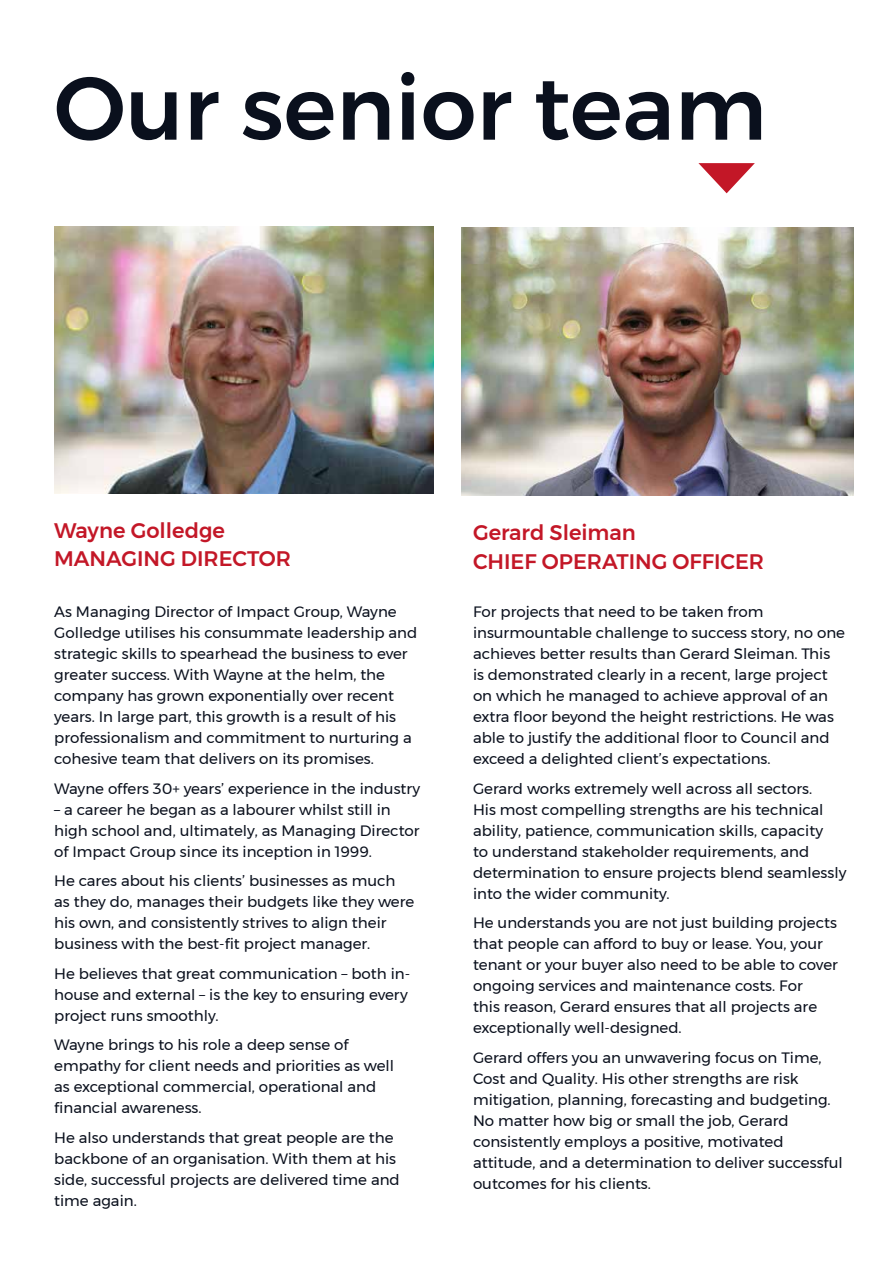
<style>
.page{position:relative;width:893px;height:1263px;background:#fff}
.page>*{position:absolute;margin:0;border:0;box-sizing:border-box;transform-origin:0 0}
.t1{font:500 88.5px "Montserrat";color:#0a101d}
.t2{font:500 21px/28.5px "Montserrat";color:#c31727}
.t3{font:15px/21px "Montserrat";color:#0a101d}
</style>
<div class="page">
<svg style="left:698px;top:163px;width:57px;height:30px"></svg>
<img style="left:54px;top:226px;width:380px;height:268px">
<img style="left:461px;top:228px;width:392px;height:268px">
<h1 class="t1" style="left:54px;top:72px;width:714px">Our senior team</h1>
<h2 class="t2" style="left:54px;top:517px;width:238px">Wayne Golledge<br>MANAGING DIRECTOR</h2>
<p class="t3" style="left:54px;top:602px;width:365px">As Managing Director of Impact Group, Wayne Golledge utilises his consummate leadership and strategic skills to spearhead the business to ever greater success. With Wayne at the helm, the company has grown exponentially over recent years. In large part, this growth is a result of his professionalism and commitment to nurturing a cohesive team that delivers on its promises.</p>
<p class="t3" style="left:54px;top:779px;width:368px">Wayne offers 30+ years’ experience in the industry</p>
<p class="t3" style="left:54px;top:800px;width:367px">– a career he began as a labourer whilst still in high school and, ultimately, as Managing Director of Impact Group since its inception in 1999.</p>
<p class="t3" style="left:54px;top:871px;width:362px">He cares about his clients’ businesses as much as they do, manages their budgets like they were his own, and consistently strives to align their business with the best-fit project manager.</p>
<p class="t3" style="left:54px;top:964px;width:358px">He believes that great communication – both in&shy;house and external – is the key to ensuring every project runs smoothly.</p>
<p class="t3" style="left:54px;top:1035px;width:341px">Wayne brings to his role a deep sense of empathy for client needs and priorities as well as exceptional commercial, operational and financial awareness.</p>
<p class="t3" style="left:54px;top:1128px;width:347px">He also understands that great people are the backbone of an organisation. With them at his side, successful projects are delivered time and time again.</p>
<h2 class="t2" style="left:473px;top:520px;width:293px">Gerard Sleiman<br>CHIEF OPERATING OFFICER</h2>
<p class="t3" style="left:473px;top:602px;width:374px">For projects that need to be taken from insurmountable challenge to success story, no one achieves better results than Gerard Sleiman. This<br>is demonstrated clearly in a recent, large project on which he managed to achieve approval of an extra floor beyond the height restrictions. He was able to justify the additional floor to Council and exceed a delighted client’s expectations.</p>
<p class="t3" style="left:473px;top:778px;width:375px">Gerard works extremely well across all sectors.<br>His most compelling strengths are his technical ability, patience, communication skills, capacity<br>to understand stakeholder requirements, and determination to ensure projects blend seamlessly into the wider community.</p>
<p class="t3" style="left:473px;top:913px;width:366px">He understands you are not just building projects that people can afford to buy or lease. You, your tenant or your buyer also need to be able to cover ongoing services and maintenance costs. For<br>this reason, Gerard ensures that all projects are exceptionally well-designed.</p>
<p class="t3" style="left:473px;top:1048px;width:371px">Gerard offers you an unwavering focus on Time, Cost and Quality. His other strengths are risk mitigation, planning, forecasting and budgeting.<br>No matter how big or small the job, Gerard consistently employs a positive, motivated attitude, and a determination to deliver successful outcomes for his clients.</p>
</div>
